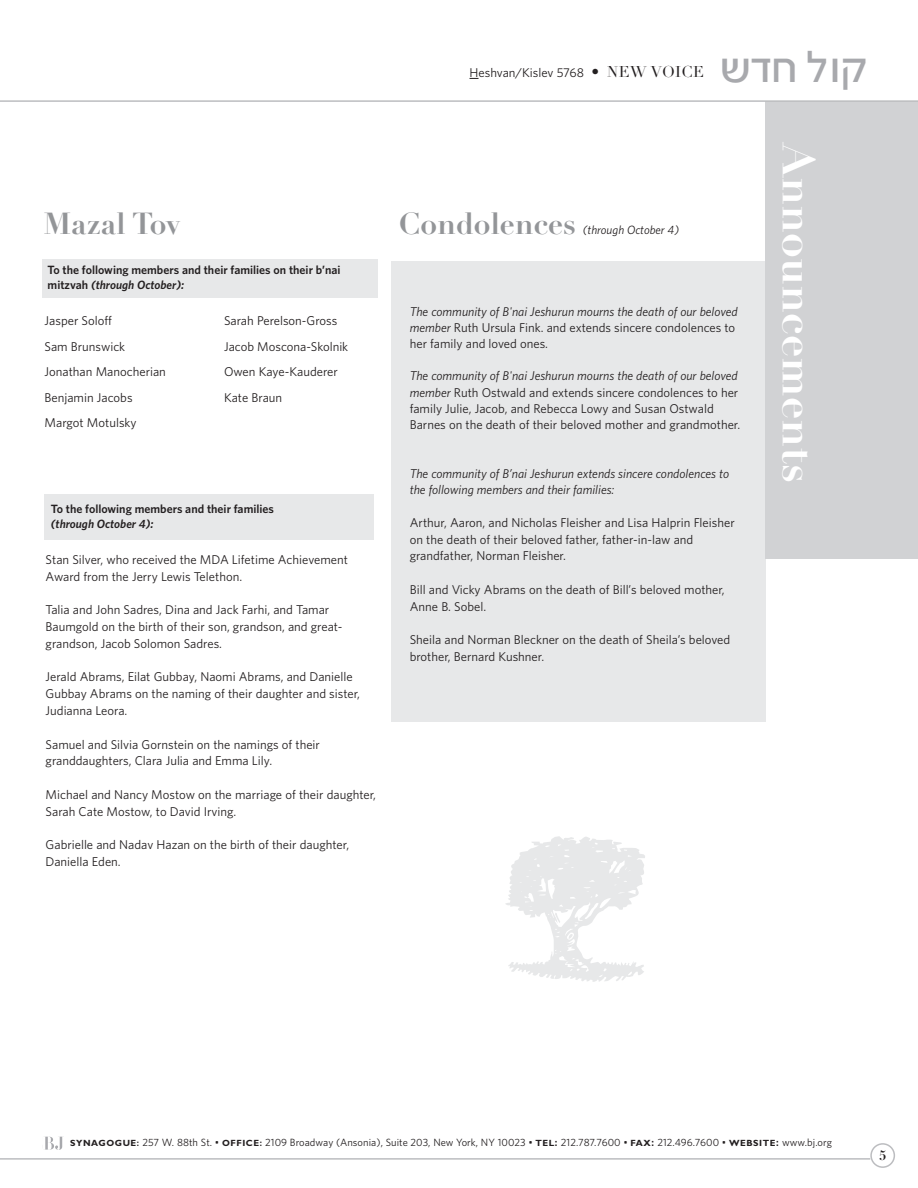
<style>
.page{position:relative;width:918px;height:1188px;background:#fff}
.page>*{position:absolute;margin:0;border:0;box-sizing:border-box;transform-origin:0 0}
.t1{font:143.4px "Df Organics Plain";color:#e7e8e9}
.t2{font:48.15px "Kastel D";letter-spacing:.03em;color:#a8a9ad}
.t3{font:700 44.55px "Didot LH";color:#fff}
.t4{font:700 30px "Didot LH";color:#939598}
.t5{font:700 13.5px "Didot LH";color:#231f20}
.t6{font:12.75px/16.8px "Whitney";color:#231f20}
.t7{font:italic 12.75px/16.2px "Whitney";color:#231f20}
.t8{font:600 12px/15px "Whitney";color:#231f20}
.t9{font:italic 600 12px "Whitney";color:#231f20}
.t10{font:italic 12px "Whitney";color:#231f20}
.t11{font:10.5px "Whitney";letter-spacing:.005em;color:#231f20}
.s1{font-family:"Didot LH";font-size:15.45px}
.s2{font-style:italic}
.s3{font-family:"Gill Sans";font-weight:700;font-size:9px}
.s4{font-weight:600;font-size:9px}
.s5{font-weight:600}
</style>
<div class="page">
<div style="left:42px;top:260px;width:336px;height:38px;background:#e7e8e9"></div>
<div style="left:392px;top:261px;width:374px;height:461px;background:#e7e8e9"></div>
<div style="left:44px;top:495px;width:330px;height:45px;background:#e7e8e9"></div>
<hr style="left:0;top:1158px;width:870px;height:2px;background:#bcbdc0">
<div style="left:765px;top:101px;width:153px;height:458px;background:#d1d2d4"></div>
<svg style="left:45px;top:1137px;width:18px;height:13px"></svg>
<svg style="left:870px;top:1143px;width:25px;height:25px"></svg>
<hr style="left:0;top:100px;width:918px;height:2px;background:#bcbdc0">
<p class="t6" style="left:470px;top:64px;width:236px">Heshvan/Kislev 5768 <span class="s1">• NEW VOICE</span></p>
<h2 class="t2" style="left:723px;top:43px;width:148px">asj kue</h2>
<h3 class="t4" style="left:44px;top:212px;width:138px">Mazal Tov</h3>
<h3 class="t4" style="left:399px;top:212px;width:179px">Condolences</h3>
<p class="t10" style="left:583px;top:223px;width:98px">(through October 4)</p>
<p class="t8" style="left:48px;top:263px;width:294px">To the following members and their families on their b’nai mitzvah <span class="s2">(through October):</span></p>
<p class="t6" style="left:45px;top:308px;width:123px;line-height:25.5px">Jasper Soloff<br>Sam Brunswick<br>Jonathan Manocherian<br>Benjamin Jacobs<br>Margot Motulsky</p>
<p class="t6" style="left:224px;top:308px;width:126px;line-height:25.5px">Sarah Perelson-Gross<br>Jacob Moscona-Skolnik<br>Owen Kaye-Kauderer<br>Kate Braun</p>
<p class="t8" style="left:51px;top:501px;width:225px">To the following members and their families</p>
<p class="t9" style="left:51px;top:517px;width:104px">(through October 4):</p>
<p class="t6" style="left:46px;top:551px;width:304px">Stan Silver, who received the MDA Lifetime Achievement<br>Award from the Jerry Lewis Telethon.</p>
<p class="t6" style="left:46px;top:601px;width:298px">Talia and John Sadres, Dina and Jack Farhi, and Tamar<br>Baumgold on the birth of their son, grandson, and great&shy;grandson, Jacob Solomon Sadres.</p>
<p class="t6" style="left:46px;top:669px;width:316px">Jerald Abrams, Eilat Gubbay, Naomi Abrams, and Danielle<br>Gubbay Abrams on the naming of their daughter and sister,<br>Judianna Leora.</p>
<p class="t6" style="left:46px;top:736px;width:276px">Samuel and Silvia Gornstein on the namings of their granddaughters, Clara Julia and Emma Lily.</p>
<p class="t6" style="left:46px;top:786px;width:332px">Michael and Nancy Mostow on the marriage of their daughter,<br>Sarah Cate Mostow, to David Irving.</p>
<p class="t6" style="left:46px;top:837px;width:305px">Gabrielle and Nadav Hazan on the birth of their daughter,<br>Daniella Eden.</p>
<p class="t6" style="left:410px;top:303px;width:329px;line-height:16.2px"><span class="s2">The community of B'nai Jeshurun mourns the death of our beloved member</span> Ruth Ursula Fink. and extends sincere condolences to her family and loved ones.</p>
<p class="t6" style="left:410px;top:368px;width:332px;line-height:16.2px"><span class="s2">The community of B'nai Jeshurun mourns the death of our beloved member</span> Ruth Ostwald and extends sincere condolences to her family Julie, Jacob, and Rebecca Lowy and Susan Ostwald Barnes on the death of their beloved mother and grandmother.</p>
<p class="t7" style="left:410px;top:465px;width:321px">The community of B’nai Jeshurun extends sincere condolences to the following members and their families:</p>
<p class="t6" style="left:410px;top:514px;width:327px">Arthur, Aaron, and Nicholas Fleisher and Lisa Halprin Fleisher on the death of their beloved father, father-in-law and grandfather, Norman Fleisher.</p>
<p class="t6" style="left:410px;top:581px;width:316px">Bill and Vicky Abrams on the death of Bill’s beloved mother,<br>Anne B. Sobel.</p>
<p class="t6" style="left:410px;top:632px;width:322px">Sheila and Norman Bleckner on the death of Sheila’s beloved brother, Bernard Kushner.</p>
<h1 class="t1" style="left:498px;top:820px;width:155px">)</h1>
<h3 class="t3" style="left:815px;top:143px;width:341px;rotate:90deg">Announcements</h3>
<p class="t11" style="left:70px;top:1136px;width:763px"><span class="s3">SYNAGOGUE</span><span class="s4">:</span> 257 W. 88th St. • <span class="s3">OFFICE</span><span class="s4">:</span> 2109 Broadway (Ansonia), Suite 203, New York, NY 10023 • <span class="s3">TEL</span><span class="s5">:</span> 212.787.7600 • <span class="s3">FAX</span><span class="s5">:</span> 212.496.7600 • <span class="s3">WEBSITE</span><span class="s5">:</span> www.bj.org</p>
<p class="t5" style="left:879px;top:1150px;width:9px">5</p>
</div>
